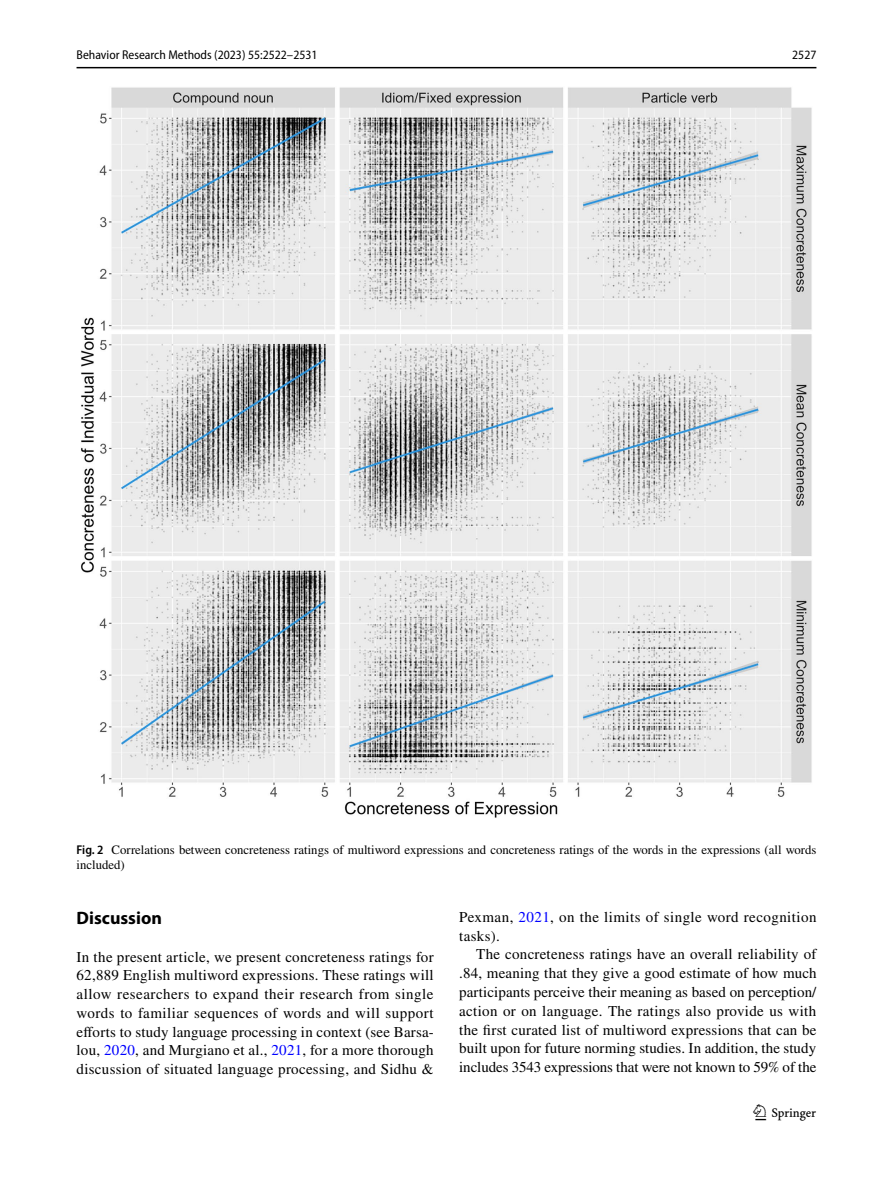
<style>
.page{position:relative;width:893px;height:1187px;background:#fff}
.page>*{position:absolute;margin:0;border:0;box-sizing:border-box;transform-origin:0 0}
.t1{font:22.5px "Springnew Regular 2";color:#000}
.t2{font:700 18px "Myriad Pro";color:#000}
.t3{font:15px/18.8px "STIX";letter-spacing:.02em;color:#000;text-align:justify}
.t4{font:12.75px/15px "STIX";color:#000}
.t5{font:semi-condensed 12.75px "Myriad Pro";color:#000}
.s1{font-family:"Myriad Pro";font-weight:600;font-stretch:semi-condensed}
.s2{color:#00f}
</style>
<div class="page">
<hr style="left:77px;top:67px;width:739px;height:1px;background:#000">
<img style="left:81px;top:87px;width:731px;height:731px">
<p class="t5" style="left:77px;top:48px;width:243px">Behavior Research Methods (2023) 55:2522–2531</p>
<p class="t5" style="left:792px;top:48px;width:26px">2527</p>
<p class="t4" style="left:77px;top:842px;width:741px"><span class="s1">Fig. 2</span> Correlations between concreteness ratings of multiword expressions and concreteness ratings of the words in the expressions (all words included)</p>
<p class="t2" style="left:77px;top:906px;width:87px">Discussion</p>
<p class="t3" style="left:77px;top:948px;width:359px">In the present article, we present concreteness ratings for 62,889 English multiword expressions. These ratings will allow researchers to expand their research from single words to familiar sequences of words and will support efforts to study language processing in context (see Barsa&shy;lou, <span class="s2">2020</span>, and Murgiano et al., <span class="s2">2021</span>, for a more thorough discussion of situated language processing, and Sidhu &amp;</p>
<p class="t3" style="left:459px;top:908px;width:359px">Pexman, <span class="s2">2021</span>, on the limits of single word recognition tasks).</p>
<p class="t3" style="left:459px;top:946px;width:359px;text-indent:17px">The concreteness ratings have an overall reliability of .84, meaning that they give a good estimate of how much participants perceive their meaning as based on perception/ action or on language. The ratings also provide us with the first curated list of multiword expressions that can be built upon for future norming studies. In addition, the study includes 3543 expressions that were not known to 59% of the</p>
<h1 class="t1" style="left:755px;top:1104px;width:62px">1 3</h1>
</div>
